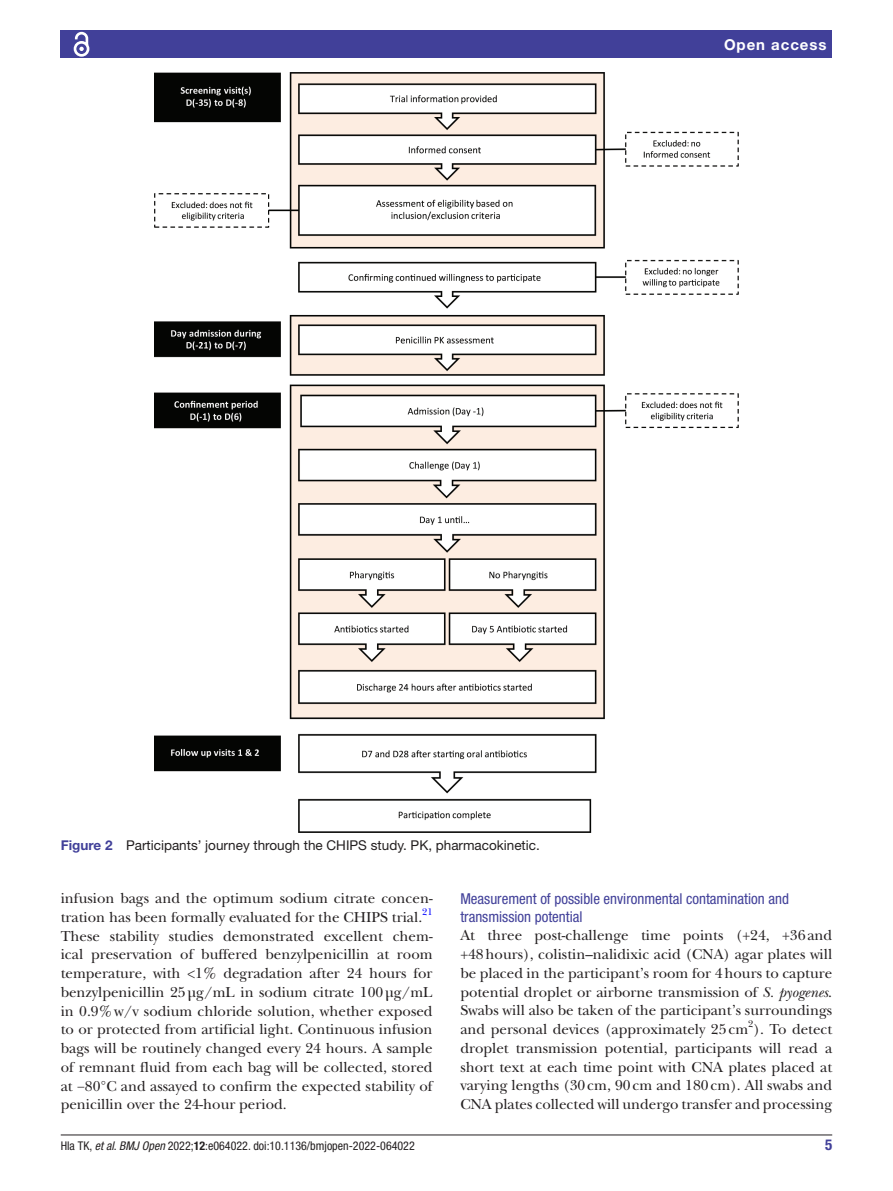
<style>
.page{position:relative;width:893px;height:1191px;background:#fff}
.page>*{position:absolute;margin:0;border:0;box-sizing:border-box;transform-origin:0 0}
.t1{font:15px/18.8px "New Baskerville";color:#231f20;text-align:justify}
.t2{font:condensed 15px/18px "Helvetica Neue LT Std";color:#414099}
.t3{font:700 15px "Helvetica Neue LT Std";letter-spacing:.065em;color:#fff}
.t4{font:700 condensed 15px "Helvetica Neue LT Std";color:#414099}
.t5{font:13.5px "Helvetica Neue LT Std";color:#231f20}
.t6{font:condensed 12px "Helvetica Neue LT Std";color:#231f20}
.t7{font:9.9px "New Baskerville";color:#00f}
.t8{font:9.9px "New Baskerville";color:#231f20}
.s1{font-weight:700;color:#414099}
.s2{font-style:italic}
.s3{font-weight:700}
</style>
<div class="page">
<hr style="left:61px;top:1134px;width:771px;height:1px;background:#231f20">
<div style="left:61px;top:31px;width:771px;height:27px;background:#414099"></div>
<svg style="left:73px;top:31px;width:17px;height:26px"></svg>
<img style="left:155px;top:73px;width:583px;height:759px">
<p class="t3" style="left:724px;top:35px;width:104px">Open access</p>
<p class="t5" style="left:61px;top:837px;width:481px"><span class="s1">Figure 2</span> Participants’ journey through the CHIPS study. PK, pharmacokinetic.</p>
<p class="t1" style="left:61px;top:889px;width:373px">infusion bags and the optimum sodium citrate concen&shy;tration has been formally evaluated for the CHIPS trial.</p>
<p class="t7" style="left:422px;top:906px;width:12px">21</p>
<p class="t1" style="left:61px;top:926px;width:373px">These stability studies demonstrated excellent chem&shy;ical preservation of buffered benzylpenicillin at room temperature, with &lt;1% degradation after 24 hours for benzylpenicillin 25µg/mL in sodium citrate 100µg/mL in 0.9%w/v sodium chloride solution, whether exposed to or protected from artificial light. Continuous infusion bags will be routinely changed every 24 hours. A sample of remnant fluid from each bag will be collected, stored at −80°C and assayed to confirm the expected stability of penicillin over the 24-hour period.</p>
<p class="t2" style="left:460px;top:889px;width:330px">Measurement of possible environmental contamination and transmission potential</p>
<p class="t1" style="left:460px;top:926px;width:373px">At three post-challenge time points (+24, +36and +48hours), colistin–nalidixic acid (CNA) agar plates will be placed in the participant’s room for 4hours to capture potential droplet or airborne transmission of <span class="s2">S. pyogenes</span>.<br>Swabs will also be taken of the participant’s surroundings and personal devices (approximately 25cm ). To detect</p>
<p class="t8" style="left:748px;top:1018px;width:7px">2</p>
<p class="t1" style="left:460px;top:1038px;width:373px">droplet transmission potential, participants will read a short text at each time point with CNA plates placed at varying lengths (30cm, 90cm and 180cm). All swabs and CNA plates collected will undergo transfer and processing</p>
<p class="t6" style="left:61px;top:1138px;width:356px">Hla TK, <span class="s2">et al</span>. <span class="s2">BMJ Open</span> 2022;<span class="s3">12</span>:e064022. doi:10.1136/bmjopen-2022-064022</p>
<p class="t4" style="left:825px;top:1135px;width:9px">5</p>
</div>
